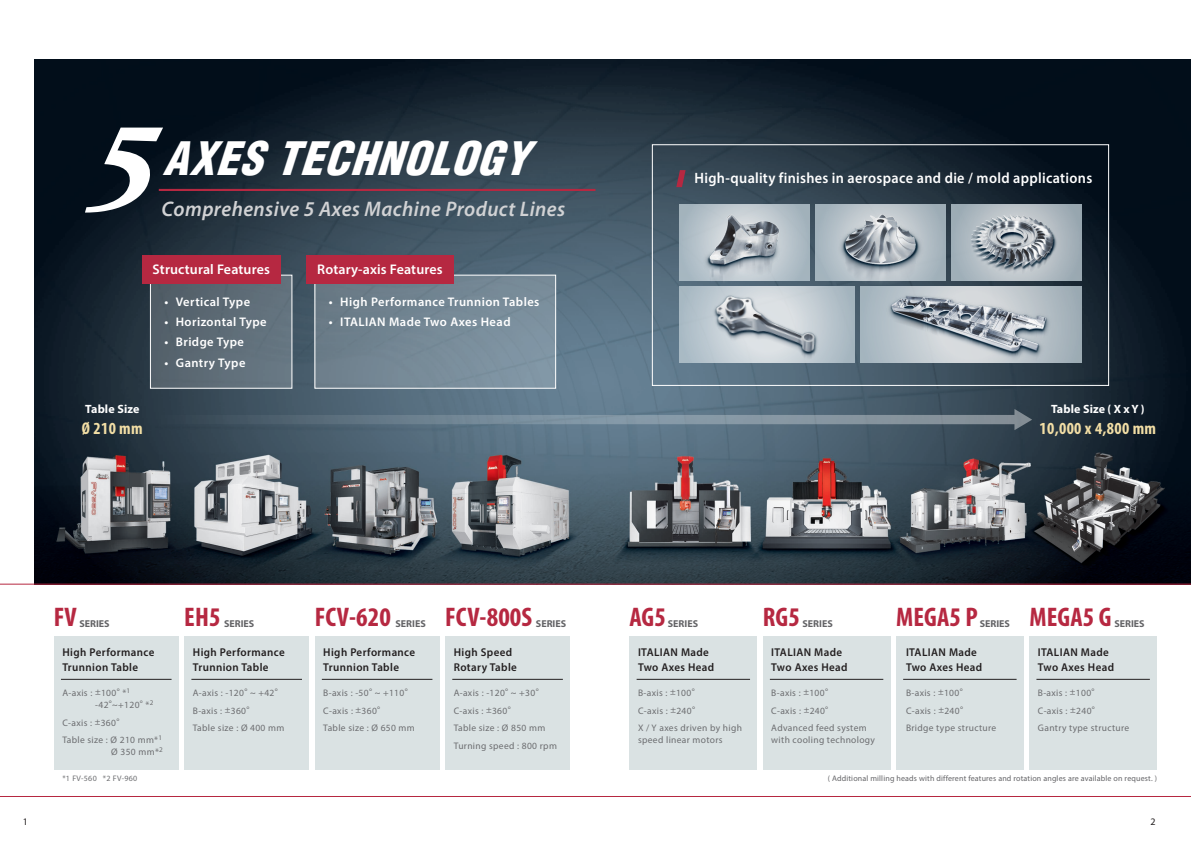
<style>
.page{position:relative;width:1191px;height:842px;background:#fff}
.page>*{position:absolute;margin:0;border:0;box-sizing:border-box;transform-origin:0 0}
.t1{font:italic 900 condensed 45px "Helvetica";letter-spacing:.03em;color:#fff}
.t2{font:700 condensed 27px "Myriad Pro";letter-spacing:.005em;color:#b62841}
.t3{font:italic 600 21.1px "Myriad Pro";letter-spacing:.02em;color:#d1d2d4}
.t4{font:700 condensed 17px "Myriad Pro";letter-spacing:.02em;color:#f2dea5}
.t5{font:600 15px "Myriad Pro";letter-spacing:.025em;color:#fff;scale:.95 1}
.t6{font:600 14px "Myriad Pro";letter-spacing:.01em;color:#fff}
.t7{font:600 12.5px "Myriad Pro";letter-spacing:.035em;color:#fff}
.t8{font:700 12px "Myriad Pro";letter-spacing:.01em;color:#fff}
.t9{font:600 11.3px/15px "Myriad Pro";letter-spacing:.035em;color:#231f20}
.t10{font:700 10px "Myriad Pro";color:#636366}
.t11{font:10px "Myriad Pro";color:#231f20}
.t12{font:9.5px/17.7px "Myriad Pro";letter-spacing:.035em;color:#6c6d70}
.t13{font:8px "Myriad Pro";letter-spacing:.02em;color:#636366}
.t14{font:8px "Myriad Pro";letter-spacing:.035em;color:#6c6d70}
</style>
<div class="page">
<img style="left:34px;top:60px;width:1157px;height:524px">
<svg style="left:0;top:584px;width:1191px;height:213px"></svg>
<div style="left:860px;top:286px;width:221px;height:77px;background:#a7b5be"></div>
<svg style="left:977px;top:204px;width:104px;height:2px"></svg>
<div style="left:150px;top:275px;width:142px;height:113px;background:linear-gradient(to right,#545d67,#687682)"></div>
<div style="left:315px;top:275px;width:241px;height:113px;background:linear-gradient(to right,#6c7986,#7f95a3)"></div>
<div style="left:150px;top:275px;width:142px;height:113px;border:1px solid #fff"></div>
<div style="left:315px;top:275px;width:241px;height:113px;border:1px solid #fff"></div>
<img style="left:644px;top:201px;width:139px;height:96px">
<img style="left:783px;top:201px;width:194px;height:85px">
<img style="left:671px;top:274px;width:190px;height:107px">
<img style="left:934px;top:206px;width:159px;height:79px">
<img style="left:883px;top:284px;width:171px;height:86px">
<div style="left:1029px;top:636px;width:128px;height:134px;background:#dae2e3"></div>
<div style="left:896px;top:636px;width:127px;height:134px;background:#dae2e3"></div>
<div style="left:763px;top:636px;width:127px;height:134px;background:#dae2e3"></div>
<div style="left:629px;top:636px;width:128px;height:134px;background:#dae2e3"></div>
<div style="left:54px;top:636px;width:125px;height:134px;background:#dae2e3"></div>
<div style="left:184px;top:636px;width:125px;height:134px;background:#dae2e3"></div>
<div style="left:315px;top:636px;width:124px;height:134px;background:#dae2e3"></div>
<div style="left:445px;top:636px;width:125px;height:134px;background:#dae2e3"></div>
<svg style="left:85px;top:128px;width:78px;height:85px"></svg>
<div style="left:142px;top:255px;width:139px;height:28px;background:#b62841"></div>
<div style="left:306px;top:255px;width:148px;height:28px;background:#b62841"></div>
<div style="left:652px;top:145px;width:456px;height:241px;border:1px solid #fff"></div>
<hr style="left:159px;top:189px;width:436px;height:2px;background:#b62841">
<svg style="left:150px;top:409px;width:882px;height:21px;background:#5d7180"></svg>
<svg style="left:672px;top:164px;width:17px;height:29px"></svg>
<hr style="left:61px;top:679px;width:110px;height:1px;background:#231f20">
<hr style="left:191px;top:679px;width:111px;height:1px;background:#231f20">
<hr style="left:322px;top:679px;width:110px;height:1px;background:#231f20">
<hr style="left:452px;top:679px;width:111px;height:1px;background:#231f20">
<hr style="left:636px;top:679px;width:114px;height:1px;background:#231f20">
<hr style="left:770px;top:679px;width:113px;height:1px;background:#231f20">
<hr style="left:903px;top:679px;width:113px;height:1px;background:#231f20">
<hr style="left:1036px;top:679px;width:113px;height:1px;background:#231f20">
<h1 class="t1" style="left:162px;top:130px;width:367px">AXES TECHNOLOGY</h1>
<h3 class="t3" style="left:162px;top:195px;width:405px">Comprehensive 5 Axes Machine Product Lines</h3>
<h3 class="t6" style="left:153px;top:260px;width:119px">Structural Features</h3>
<h3 class="t6" style="left:317px;top:260px;width:127px">Rotary-axis Features</h3>
<h3 class="t7" style="left:164px;top:294px;width:87px">• Vertical Type</h3>
<h3 class="t7" style="left:164px;top:314px;width:104px">• Horizontal Type</h3>
<h3 class="t7" style="left:164px;top:334px;width:81px">• Bridge Type</h3>
<h3 class="t7" style="left:164px;top:354px;width:83px">• Gantry Type</h3>
<h3 class="t7" style="left:329px;top:294px;width:212px">• High Performance Trunnion Tables</h3>
<h3 class="t7" style="left:329px;top:314px;width:183px">• ITALIAN Made Two Axes Head</h3>
<h3 class="t5" style="left:694px;top:168px;width:420px">High-quality finishes in aerospace and die / mold applications</h3>
<p class="t8" style="left:85px;top:401px;width:56px">Table Size</p>
<p class="t8" style="left:1051px;top:401px;width:95px">Table Size ( X x Y )</p>
<h3 class="t4" style="left:82px;top:418px;width:62px">Ø 210 mm</h3>
<h3 class="t4" style="left:1039px;top:418px;width:118px">10,000 x 4,800 mm</h3>
<h2 class="t2" style="left:54px;top:601px;width:24px">FV</h2>
<p class="t10" style="left:79px;top:617px;width:32px">SERIES</p>
<h2 class="t2" style="left:184px;top:601px;width:38px">EH5</h2>
<p class="t10" style="left:224px;top:617px;width:32px">SERIES</p>
<h2 class="t2" style="left:315px;top:601px;width:78px">FCV-620</h2>
<p class="t10" style="left:395px;top:617px;width:32px">SERIES</p>
<h2 class="t2" style="left:445px;top:601px;width:89px">FCV-800S</h2>
<p class="t10" style="left:536px;top:617px;width:32px">SERIES</p>
<h2 class="t2" style="left:629px;top:601px;width:38px">AG5</h2>
<p class="t10" style="left:668px;top:617px;width:32px">SERIES</p>
<h2 class="t2" style="left:763px;top:601px;width:39px">RG5</h2>
<p class="t10" style="left:802px;top:617px;width:32px">SERIES</p>
<h2 class="t2" style="left:896px;top:601px;width:83px">MEGA5 P</h2>
<p class="t10" style="left:979px;top:617px;width:32px">SERIES</p>
<h2 class="t2" style="left:1029px;top:601px;width:84px">MEGA5 G</h2>
<p class="t10" style="left:1114px;top:617px;width:32px">SERIES</p>
<p class="t9" style="left:62px;top:645px;width:93px">High Performance<br>Trunnion Table</p>
<p class="t9" style="left:193px;top:645px;width:93px">High Performance<br>Trunnion Table</p>
<p class="t9" style="left:323px;top:645px;width:93px">High Performance<br>Trunnion Table</p>
<p class="t9" style="left:454px;top:645px;width:65px">High Speed<br>Rotary Table</p>
<p class="t9" style="left:638px;top:645px;width:78px">ITALIAN Made<br>Two Axes Head</p>
<p class="t9" style="left:771px;top:645px;width:78px">ITALIAN Made<br>Two Axes Head</p>
<p class="t9" style="left:906px;top:645px;width:78px">ITALIAN Made<br>Two Axes Head</p>
<p class="t9" style="left:1037px;top:645px;width:78px">ITALIAN Made<br>Two Axes Head</p>
<p class="t12" style="left:95px;top:686px;width:60px;line-height:12px;text-indent:-33px">A-axis : ±100° *<sup>1 </sup>-42°~+120° *<sup>2</sup></p>
<p class="t12" style="left:62px;top:713px;width:101px">C-axis : ±360°<br>Table size : Ø 210 mm*<sup>1</sup></p>
<p class="t12" style="left:111px;top:743px;width:53px">Ø 350 mm*<sup>2</sup></p>
<p class="t14" style="left:62px;top:773px;width:76px">*1 FV-560 *2 FV-960</p>
<p class="t12" style="left:193px;top:684px;width:93px">A-axis : -120° ~ +42°<br>B-axis : ±360°<br>Table size : Ø 400 mm</p>
<p class="t12" style="left:323px;top:684px;width:93px">B-axis : -50° ~ +110°<br>C-axis : ±360°<br>Table size : Ø 650 mm</p>
<p class="t12" style="left:454px;top:684px;width:105px">A-axis : -120° ~ +30°<br>C-axis : ±360°<br>Table size : Ø 850 mm<br>Turning speed : 800 rpm</p>
<p class="t12" style="left:638px;top:684px;width:105px">B-axis : ±100°<br>C-axis : ±240°<br>X / Y axes driven by high</p>
<p class="t12" style="left:638px;top:731px;width:86px">speed linear motors</p>
<p class="t12" style="left:771px;top:684px;width:97px">B-axis : ±100°<br>C-axis : ±240°<br>Advanced feed system</p>
<p class="t12" style="left:771px;top:731px;width:105px">with cooling technology</p>
<p class="t12" style="left:906px;top:684px;width:92px">B-axis : ±100°<br>C-axis : ±240°<br>Bridge type structure</p>
<p class="t12" style="left:1037px;top:684px;width:93px">B-axis : ±100°<br>C-axis : ±240°<br>Gantry type structure</p>
<p class="t13" style="left:828px;top:773px;width:330px">( Additional milling heads with different features and rotation angles are available on request. )</p>
<p class="t11" style="left:23px;top:816px;width:7px">1</p>
<p class="t11" style="left:1150px;top:816px;width:7px">2</p>
</div>
